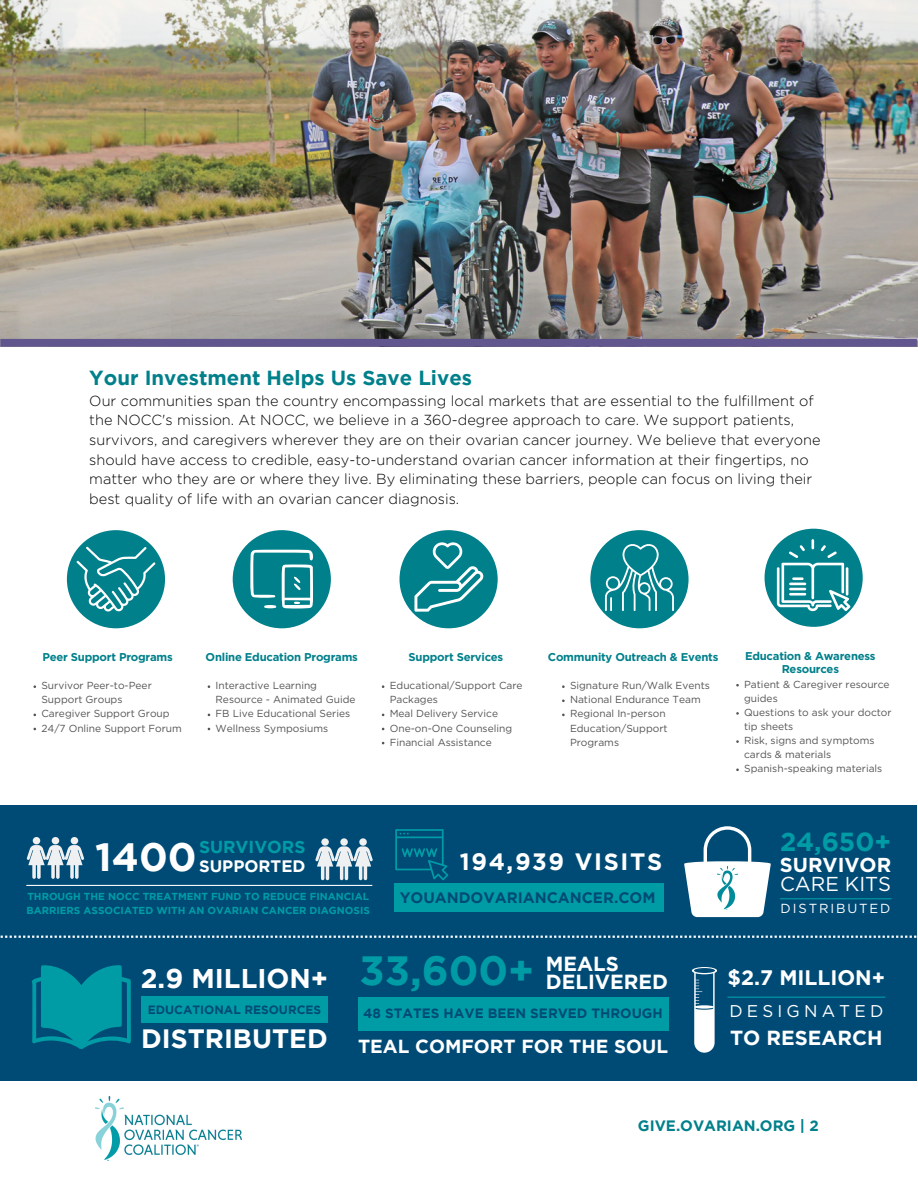
<style>
.page{position:relative;width:918px;height:1188px;background:#fff}
.page>*{position:absolute;margin:0;border:0;box-sizing:border-box;transform-origin:0 0}
.t1{font:700 40.8px "Gotham";color:#009ca6}
.t2{font:700 39.45px "Gotham";color:#fff}
.t3{font:700 27px "Gotham";color:#fff}
.t4{font:700 26.55px "Gotham";color:#fff}
.t5{font:700 26.1px "Gotham";color:#009ca6}
.t6{font:700 23.7px "Gotham";letter-spacing:.07em;color:#fff}
.t7{font:700 21px "Gotham";color:#fff}
.t8{font:700 20.4px "Gotham";color:#00808b}
.t9{font:700 20.4px/18px "Gotham";color:#fff}
.t10{font:700 20.25px "Gotham";color:#fff}
.t11{font:20.1px "Gotham";color:#fff}
.t12{font:700 20.1px "Gotham";color:#fff}
.t13{font:700 18.9px "Gotham";color:#fff}
.t14{font:700 17.25px "Gotham";color:#009ca6}
.t15{font:16.95px "Gotham";letter-spacing:.245em;color:#fff}
.t16{font:700 16.65px "Gotham";color:#fff}
.t17{font:700 15.15px "Gotham";color:#004b76}
.t18{font:700 15px "Gotham";color:#00808b}
.t19{font:300 14.55px/19.6px "Gotham";color:#000}
.t20{font:700 13.5px "Gotham";color:#004b76}
.t21{font:13.05px "Gotham";letter-spacing:.14em;color:#fff}
.t22{font:700 12px "Gotham";color:#004b76}
.t23{font:700 11.25px/13.6px "Gotham";letter-spacing:-.02em;color:#00808b;text-align:center}
.t24{font:10.2px/14.1px "Gotham";color:#545454}
.t25{font:700 10.2px/13.5px "Gotham";color:#009ca6}
</style>
<div class="page">
<img style="left:0;top:0;width:918px;height:346px">
<div style="left:0;top:339px;width:917px;height:8px;background:#61568e"></div>
<img style="left:95px;top:1096px;width:146px;height:64px">
<div style="left:67px;top:530px;width:98px;height:98px;background:#00808b;border-radius:50%"></div>
<svg style="left:77px;top:547px;width:78px;height:65px"></svg>
<div style="left:233px;top:530px;width:98px;height:98px;background:#00808b;border-radius:50%"></div>
<svg style="left:250px;top:550px;width:63px;height:59px"></svg>
<div style="left:400px;top:530px;width:98px;height:98px;background:#00808b;border-radius:50%"></div>
<svg style="left:414px;top:542px;width:69px;height:69px"></svg>
<div style="left:590px;top:530px;width:99px;height:98px;background:#00808b;border-radius:50%"></div>
<svg style="left:605px;top:542px;width:69px;height:69px"></svg>
<div style="left:765px;top:529px;width:98px;height:98px;background:#00808b;border-radius:50%"></div>
<svg style="left:777px;top:539px;width:73px;height:72px"></svg>
<div style="left:0;top:805px;width:917px;height:276px;background:#004b76"></div>
<svg style="left:32px;top:965px;width:99px;height:84px"></svg>
<div style="left:141px;top:997px;width:187px;height:26px;background:#009ca6"></div>
<div style="left:358px;top:997px;width:310px;height:34px;background:#009ca6"></div>
<svg style="left:692px;top:967px;width:25px;height:86px"></svg>
<hr style="left:727px;top:997px;width:158px;height:1px;background:#009ca6">
<svg style="left:0;top:936px;width:917px;height:2px"></svg>
<svg style="left:684px;top:826px;width:87px;height:91px"></svg>
<img style="left:718px;top:867px;width:19px;height:43px">
<hr style="left:780px;top:898px;width:112px;height:1px;background:#009ca6">
<div style="left:33px;top:837px;width:7px;height:7px;background:#eff0f2;border-radius:50%"></div>
<div style="left:52px;top:837px;width:7px;height:7px;background:#eff0f2;border-radius:50%"></div>
<div style="left:71px;top:837px;width:7px;height:7px;background:#eff0f2;border-radius:50%"></div>
<svg style="left:27px;top:845px;width:57px;height:34px"></svg>
<div style="left:321px;top:838px;width:8px;height:8px;background:#eff0f2;border-radius:50%"></div>
<div style="left:340px;top:838px;width:8px;height:8px;background:#eff0f2;border-radius:50%"></div>
<div style="left:359px;top:838px;width:8px;height:8px;background:#eff0f2;border-radius:50%"></div>
<svg style="left:315px;top:846px;width:58px;height:34px"></svg>
<hr style="left:26px;top:885px;width:346px;height:1px;background:#fff">
<svg style="left:395px;top:829px;width:53px;height:51px"></svg>
<div style="left:394px;top:883px;width:270px;height:29px;background:#009ca6"></div>
<p class="t8" style="left:89px;top:370px;width:384px">Your Investment Helps Us Save Lives</p>
<p class="t19" style="left:89px;top:392px;width:733px">Our communities span the country encompassing local markets that are essential to the fulfillment of the NOCC's mission. At NOCC, we believe in a 360-degree approach to care. We support patients, survivors, and caregivers wherever they are on their ovarian cancer journey. We believe that everyone should have access to credible, easy-to-understand ovarian cancer information at their fingertips, no matter who they are or where they live. By eliminating these barriers, people can focus on living their best quality of life with an ovarian cancer diagnosis.</p>
<p class="t23" style="left:43px;top:651px;width:132px">Peer Support Programs</p>
<p class="t24" style="left:41px;top:679px;width:112px">Survivor Peer-to-Peer<br>Support Groups</p>
<p class="t24" style="left:41px;top:707px;width:130px">Caregiver Support Group</p>
<p class="t24" style="left:41px;top:721px;width:142px">24/7 Online Support Forum</p>
<p class="t23" style="left:206px;top:651px;width:154px">Online Education Programs</p>
<p class="t24" style="left:216px;top:679px;width:141px">Interactive Learning<br>Resource - Animated Guide</p>
<p class="t24" style="left:216px;top:707px;width:136px">FB Live Educational Series</p>
<p class="t24" style="left:216px;top:721px;width:114px">Wellness Symposiums</p>
<p class="t23" style="left:409px;top:651px;width:96px">Support Services</p>
<p class="t24" style="left:390px;top:679px;width:134px">Educational/Support Care<br>Packages</p>
<p class="t24" style="left:390px;top:707px;width:110px">Meal Delivery Service</p>
<p class="t24" style="left:390px;top:721px;width:124px">One-on-One Counseling</p>
<p class="t24" style="left:390px;top:736px;width:104px">Financial Assistance</p>
<p class="t23" style="left:548px;top:651px;width:172px">Community Outreach &amp; Events</p>
<p class="t24" style="left:570px;top:679px;width:141px">Signature Run/Walk Events</p>
<p class="t24" style="left:570px;top:693px;width:132px">National Endurance Team</p>
<p class="t24" style="left:570px;top:707px;width:99px">Regional In-person<br>Education/Support<br>Programs</p>
<p class="t23" style="left:745px;top:649px;width:132px">Education &amp; Awareness<br>Resources</p>
<p class="t24" style="left:744px;top:678px;width:147px">Patient &amp; Caregiver resource guides</p>
<p class="t24" style="left:744px;top:706px;width:149px">Questions to ask your doctor tip sheets</p>
<p class="t24" style="left:744px;top:734px;width:132px">Risk, signs and symptoms cards &amp; materials</p>
<p class="t24" style="left:744px;top:762px;width:140px">Spanish-speaking materials</p>
<p class="t2" style="left:95px;top:842px;width:103px">1400</p>
<p class="t14" style="left:199px;top:841px;width:108px">SURVIVORS</p>
<h1 class="t16" style="left:199px;top:860px;width:108px">SUPPORTED</h1>
<p class="t25" style="left:26px;top:891px;width:345px">THROUGH THE NOCC TREATMENT FUND TO REDUCE FINANCIAL<br>BARRIERS ASSOCIATED WITH AN OVARIAN CANCER DIAGNOSIS</p>
<h4 class="t6" style="left:460px;top:853px;width:204px">194,939 VISITS</h4>
<p class="t17" style="left:400px;top:892px;width:257px">YOUANDOVARIANCANCER.COM</p>
<p class="t3" style="left:141px;top:968px;width:189px">2.9 MILLION+</p>
<p class="t1" style="left:360px;top:955px;width:176px">33,600+</p>
<p class="t9" style="left:546px;top:956px;width:124px">MEALS<br>DELIVERED</p>
<p class="t22" style="left:148px;top:1005px;width:175px">EDUCATIONAL RESOURCES</p>
<p class="t20" style="left:363px;top:1008px;width:301px">48 STATES HAVE BEEN SERVED THROUGH</p>
<p class="t4" style="left:141px;top:1029px;width:188px">DISTRIBUTED</p>
<p class="t13" style="left:358px;top:1039px;width:312px">TEAL COMFORT FOR THE SOUL</p>
<p class="t5" style="left:780px;top:832px;width:113px">24,650+</p>
<p class="t12" style="left:780px;top:856px;width:113px">SURVIVOR</p>
<p class="t21" style="left:781px;top:902px;width:111px">DISTRIBUTED</p>
<p class="t11" style="left:780px;top:875px;width:113px">CARE KITS</p>
<p class="t7" style="left:728px;top:970px;width:159px">$2.7 MILLION+</p>
<h5 class="t15" style="left:730px;top:1004px;width:155px">DESIGNATED</h5>
<p class="t10" style="left:730px;top:1030px;width:154px">TO RESEARCH</p>
<p class="t18" style="left:638px;top:1121px;width:182px">GIVE.OVARIAN.ORG | 2</p>
</div>
